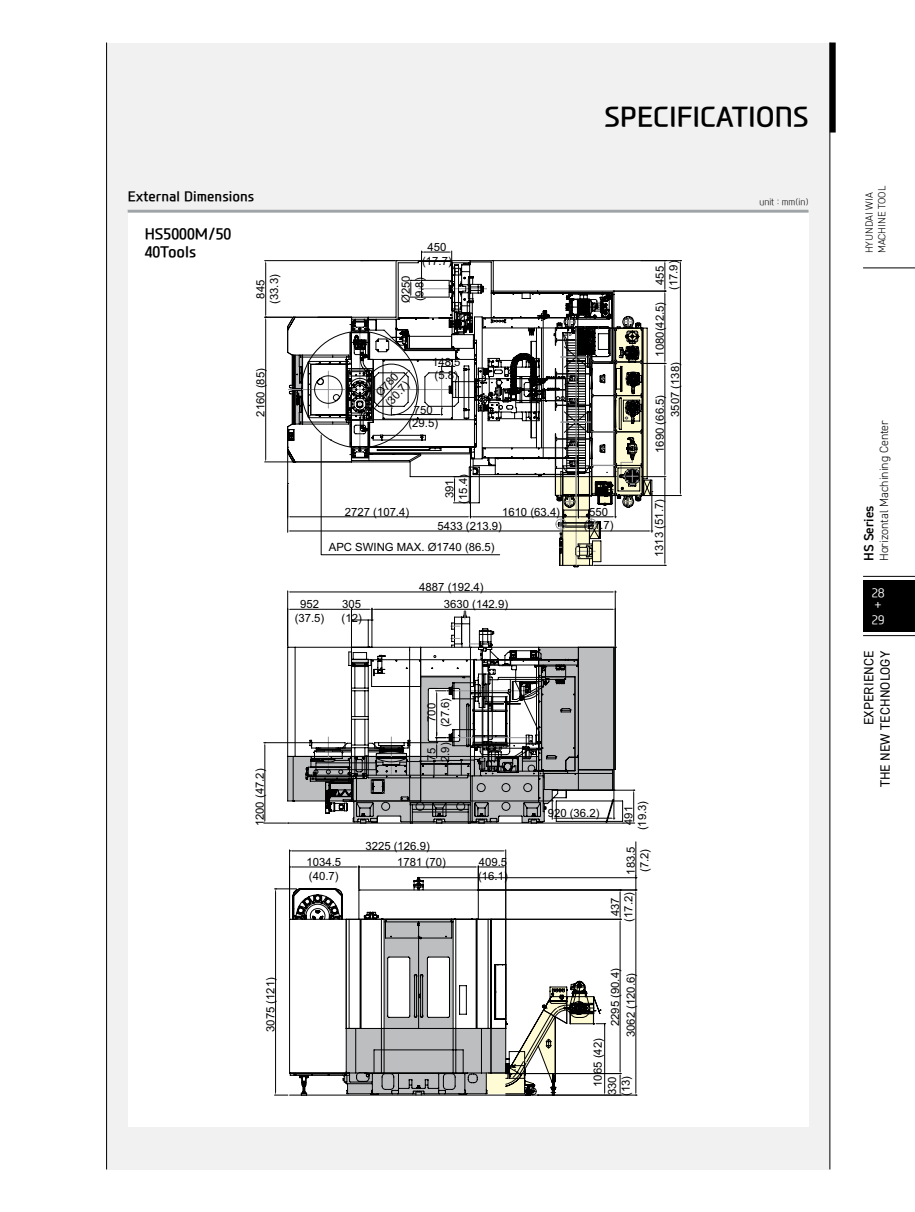
<style>
.page{position:relative;width:915px;height:1212px;background:#fff}
.page>*{position:absolute;margin:0;border:0;box-sizing:border-box;transform-origin:0 0}
.t1{font:700 27px "Modern H";color:#000}
.t2{font:700 15px/18px "Modern H";color:#000}
.t3{font:13.5px/16.2px "DIN2014";letter-spacing:.01em;color:#000;text-align:right}
.t4{font:700 13.5px "Modern H";color:#000}
.t5{font:600 13.5px "DIN2014";color:#000}
.t6{font:300 12px "DIN2014";color:#000}
.t7{font:300 12px/12px "Modern H";color:#fff}
.t8{font:11.4px/13.6px "Arial";color:#000;text-align:center}
.t9{font:300 10.5px/12.6px "DIN2014";color:#000}
.t10{font:300 9px "Modern H Eco";color:#000}
</style>
<div class="page">
<div style="left:106px;top:43px;width:723px;height:1126px;background:#f1f1f1"></div>
<div style="left:128px;top:210px;width:680px;height:917px;background:#fff"></div>
<svg style="left:287px;top:665px;width:18px;height:158px"></svg>
<hr style="left:639px;top:495px;width:42px;height:1px;background:#000">
<hr style="left:641px;top:260px;width:40px;height:1px;background:#000">
<hr style="left:680px;top:263px;width:1px;height:230px;background:#000">
<hr style="left:264px;top:742px;width:46px;height:1px;background:#000">
<hr style="left:264px;top:745px;width:1px;height:75px;background:#000">
<svg style="left:264px;top:820px;width:24px;height:4px"></svg>
<hr style="left:290px;top:609px;width:58px;height:1px;background:#000">
<hr style="left:287px;top:591px;width:1px;height:55px;background:#000">
<hr style="left:614px;top:591px;width:1px;height:55px;background:#000">
<hr style="left:290px;top:592px;width:322px;height:1px;background:#000">
<svg style="left:305px;top:608px;width:329px;height:216px"></svg>
<hr style="left:525px;top:1073px;width:96px;height:1px;background:#000">
<hr style="left:619px;top:922px;width:1px;height:149px;background:#000">
<svg style="left:619px;top:1071px;width:1px;height:24px"></svg>
<hr style="left:506px;top:919px;width:115px;height:1px;background:#000">
<svg style="left:619px;top:891px;width:2px;height:31px"></svg>
<hr style="left:419px;top:877px;width:217px;height:1px;background:#000">
<hr style="left:635px;top:842px;width:1px;height:48px;background:#000">
<hr style="left:478px;top:890px;width:158px;height:1px;background:#000">
<hr style="left:538px;top:1095px;width:98px;height:1px;background:#000">
<hr style="left:635px;top:893px;width:1px;height:199px;background:#000">
<hr style="left:505px;top:850px;width:1px;height:68px;background:#000">
<hr style="left:289px;top:850px;width:1px;height:68px;background:#000">
<hr style="left:292px;top:851px;width:211px;height:1px;background:#000">
<hr style="left:593px;top:565px;width:73px;height:1px;background:#000">
<svg style="left:264px;top:251px;width:401px;height:316px"></svg>
<svg style="left:274px;top:866px;width:331px;height:230px"></svg>
<hr style="left:128px;top:210px;width:680px;height:3px;background:#9fa4a6">
<div style="left:829px;top:43px;width:6px;height:90px;background:#000"></div>
<hr style="left:829px;top:43px;width:1px;height:1126px;background:#000">
<hr style="left:106px;top:43px;width:1px;height:1126px;background:#000">
<div style="left:862px;top:580px;width:52px;height:51px;background:#000"></div>
<hr style="left:862px;top:635px;width:52px;height:1px;background:#000">
<hr style="left:862px;top:576px;width:52px;height:1px;background:#000">
<hr style="left:862px;top:268px;width:52px;height:1px;background:#000">
<h1 class="t1" style="left:604px;top:98px;width:206px">SPECIFICATIONS</h1>
<p class="t4" style="left:128px;top:187px;width:128px">External Dimensions</p>
<p class="t10" style="left:759px;top:196px;width:51px">unit : mm(in)</p>
<h2 class="t2" style="left:145px;top:225px;width:88px">HS5000M/50<br>40Tools</h2>
<p class="t8" style="left:422px;top:240px;width:31px">450 (17.7)</p>
<p class="t8" style="left:254px;top:304px;width:31px;rotate:-90deg">845 (33.3)</p>
<p class="t8" style="left:399px;top:303px;width:29px;text-align:left;rotate:-90deg">Ø250 (9.8)</p>
<p class="t8" style="left:254px;top:417px;width:50px;rotate:-90deg">2160 (85)</p>
<p class="t8" style="left:432px;top:355px;width:30px;text-align:left">148.5 (5.8)</p>
<p class="t8" style="left:372px;top:391px;width:31px;text-align:left;rotate:-47deg">Ø780 (30.7)</p>
<p class="t8" style="left:408px;top:403px;width:31px">750 (29.5)</p>
<p class="t8" style="left:442px;top:504px;width:31px;rotate:-90deg">391 (15.4)</p>
<p class="t8" style="left:345px;top:505px;width:66px">2727 (107.4)</p>
<p class="t8" style="left:502px;top:505px;width:59px">1610 (63.4)</p>
<p class="t8" style="left:583px;top:505px;width:31px">550 (21.7)</p>
<p class="t8" style="left:437px;top:519px;width:66px">5433 (213.9)</p>
<p class="t8" style="left:328px;top:541px;width:167px">APC SWING MAX. Ø1740 (86.5)</p>
<p class="t8" style="left:419px;top:580px;width:66px">4887 (192.4)</p>
<p class="t8" style="left:295px;top:597px;width:31px">952 (37.5)</p>
<p class="t8" style="left:341px;top:597px;width:22px;text-align:left">305 (12)</p>
<p class="t8" style="left:443px;top:597px;width:66px">3630 (142.9)</p>
<p class="t8" style="left:652px;top:290px;width:31px;rotate:-90deg">455 (17.9)</p>
<p class="t8" style="left:652px;top:357px;width:56px;rotate:-90deg">1080(42.5)</p>
<p class="t8" style="left:668px;top:417px;width:56px;rotate:-90deg">3507 (138)</p>
<p class="t8" style="left:652px;top:453px;width:59px;rotate:-90deg">1690 (66.5)</p>
<p class="t8" style="left:652px;top:557px;width:59px;rotate:-90deg">1313 (51.7)</p>
<p class="t8" style="left:253px;top:826px;width:59px;rotate:-90deg">1200 (47.2)</p>
<p class="t8" style="left:425px;top:727px;width:31px;rotate:-90deg">700 (27.6)</p>
<p class="t8" style="left:425px;top:766px;width:25px;rotate:-90deg">75 (2.9)</p>
<p class="t8" style="left:365px;top:839px;width:66px">3225 (126.9)</p>
<p class="t8" style="left:306px;top:855px;width:36px">1034.5</p>
<p class="t8" style="left:397px;top:855px;width:50px">1781 (70)</p>
<p class="t8" style="left:309px;top:869px;width:31px">(40.7)</p>
<p class="t8" style="left:478px;top:855px;width:31px;text-align:left">409.5 (16.1)</p>
<p class="t8" style="left:264px;top:1032px;width:56px;rotate:-90deg">3075 (121)</p>
<p class="t8" style="left:547px;top:806px;width:53px">920 (36.2)</p>
<p class="t8" style="left:621px;top:830px;width:31px;rotate:-90deg">491 (19.3)</p>
<p class="t8" style="left:624px;top:875px;width:30px;text-align:left;rotate:-90deg">183.5 (7.2)</p>
<p class="t8" style="left:608px;top:922px;width:31px;rotate:-90deg">437 (17.2)</p>
<p class="t8" style="left:608px;top:1026px;width:59px;rotate:-90deg">2295 (90.4)</p>
<p class="t8" style="left:624px;top:1037px;width:66px;rotate:-90deg">3062 (120.6)</p>
<p class="t8" style="left:591px;top:1087px;width:50px;rotate:-90deg">1065 (42)</p>
<p class="t8" style="left:605px;top:1096px;width:22px;text-align:left;rotate:-90deg">330 (13)</p>
<p class="t9" style="left:862px;top:253px;width:69px;rotate:-90deg">HYUNDAI WIA<br>MACHINE TOOL</p>
<p class="t6" style="left:876px;top:561px;width:143px;rotate:-90deg">Horizontal Machining Center</p>
<p class="t5" style="left:859px;top:561px;width:57px;rotate:-90deg">HS Series</p>
<p class="t7" style="left:871px;top:586px;width:14px">28 +</p>
<p class="t7" style="left:871px;top:613px;width:14px">29</p>
<p class="t3" style="left:860px;top:787px;width:138px;rotate:-90deg">EXPERIENCE<br>THE NEW TECHNOLOGY</p>
</div>
